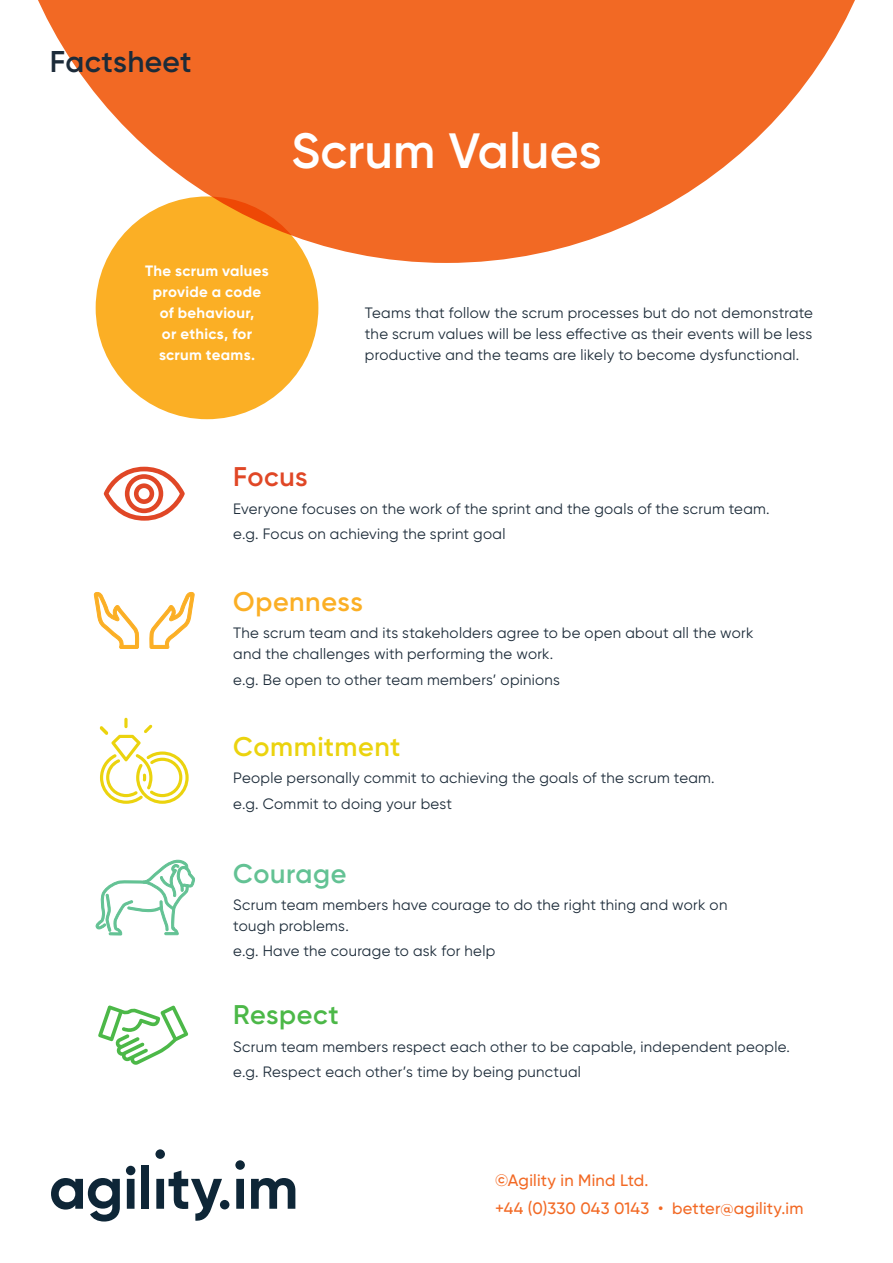
<style>
.page{position:relative;width:893px;height:1263px;background:#fff}
.page>*{position:absolute;margin:0;border:0;box-sizing:border-box;transform-origin:0 0}
.t1{font:600 49.5px "Gilroy";letter-spacing:.005em;color:#fff}
.t2{font:600 30px "Gilroy";letter-spacing:.01em;color:#1c2b39}
.t3{font:600 27px "Gilroy";letter-spacing:.02em;color:#ebd30e}
.t4{font:600 27px "Gilroy";letter-spacing:.02em;color:#fbaf25}
.t5{font:600 27px "Gilroy";letter-spacing:.02em;color:#63c294}
.t6{font:600 27px "Gilroy";letter-spacing:.02em;color:#4cb848}
.t7{font:600 27px "Gilroy";letter-spacing:.02em;color:#e04726}
.t8{font:500 16.5px "Gilroy";letter-spacing:.015em;color:#f26924}
.t9{font:15px/21px "Gilroy";letter-spacing:.02em;color:#1c2b39}
.t10{font:15px/21px "Gilroy";letter-spacing:.02em;color:#1c2b38;text-align:justify}
.t11{font:700 15px/21px "Gilroy";letter-spacing:.02em;color:#fff;text-align:center}
</style>
<div class="page">
<div style="left:96px;top:196px;width:222px;height:223px;background:#fbaf25;border-radius:50%"></div>
<svg style="left:38px;top:0;width:817px;height:263px;fill:#f26924"></svg>
<svg style="left:51px;top:1178px;width:69px;height:43px"></svg>
<svg style="left:126px;top:1166px;width:9px;height:43px"></svg>
<div style="left:142px;top:1165px;width:7px;height:44px;background:#0e2637"></div>
<svg style="left:155px;top:1149px;width:67px;height:72px"></svg>
<svg style="left:235px;top:1160px;width:10px;height:49px"></svg>
<svg style="left:251px;top:1178px;width:44px;height:31px"></svg>
<div style="left:220px;top:1200px;width:9px;height:9px;background:#0e2637;border-radius:50%"></div>
<svg style="left:94px;top:592px;width:45px;height:57px"></svg>
<svg style="left:150px;top:592px;width:45px;height:57px"></svg>
<svg style="left:104px;top:467px;width:81px;height:54px"></svg>
<svg style="left:124px;top:718px;width:4px;height:10px"></svg>
<svg style="left:100px;top:725px;width:89px;height:79px"></svg>
<svg style="left:95px;top:860px;width:100px;height:76px"></svg>
<svg style="left:98px;top:1005px;width:90px;height:60px"></svg>
<p class="t2" style="left:50px;top:43px;width:143px">Factsheet</p>
<p class="t1" style="left:291px;top:120px;width:312px">Scrum Values</p>
<p class="t11" style="left:145px;top:260px;width:125px">The scrum values provide a code of behaviour,<br>or ethics, for scrum teams.</p>
<p class="t10" style="left:365px;top:302px;width:450px">Teams that follow the scrum processes but do not demonstrate the scrum values will be less effective as their events will be less productive and the teams are likely to become dysfunctional.</p>
<p class="t7" style="left:233px;top:460px;width:76px">Focus</p>
<p class="t9" style="left:233px;top:498px;width:538px">Everyone focuses on the work of the sprint and the goals of the scrum team.</p>
<p class="t9" style="left:233px;top:523px;width:274px">e.g. Focus on achieving the sprint goal</p>
<p class="t4" style="left:233px;top:585px;width:131px">Openness</p>
<p class="t9" style="left:233px;top:622px;width:522px">The scrum team and its stakeholders agree to be open about all the work and the challenges with performing the work.</p>
<p class="t9" style="left:233px;top:669px;width:328px">e.g. Be open to other team members’ opinions</p>
<p class="t3" style="left:233px;top:730px;width:169px">Commitment</p>
<p class="t9" style="left:233px;top:767px;width:483px">People personally commit to achieving the goals of the scrum team.</p>
<p class="t9" style="left:233px;top:793px;width:220px">e.g. Commit to doing your best</p>
<p class="t5" style="left:233px;top:856px;width:115px">Courage</p>
<p class="t9" style="left:233px;top:894px;width:496px">Scrum team members have courage to do the right thing and work on tough problems.</p>
<p class="t9" style="left:233px;top:940px;width:263px">e.g. Have the courage to ask for help</p>
<p class="t6" style="left:233px;top:998px;width:107px">Respect</p>
<p class="t9" style="left:233px;top:1036px;width:558px">Scrum team members respect each other to be capable, independent people.</p>
<p class="t9" style="left:233px;top:1061px;width:349px">e.g. Respect each other’s time by being punctual</p>
<p class="t8" style="left:495px;top:1170px;width:155px">©Agility in Mind Ltd.</p>
<p class="t8" style="left:495px;top:1198px;width:310px">+44 (0)330 043 0143 • better@agility.im</p>
</div>
